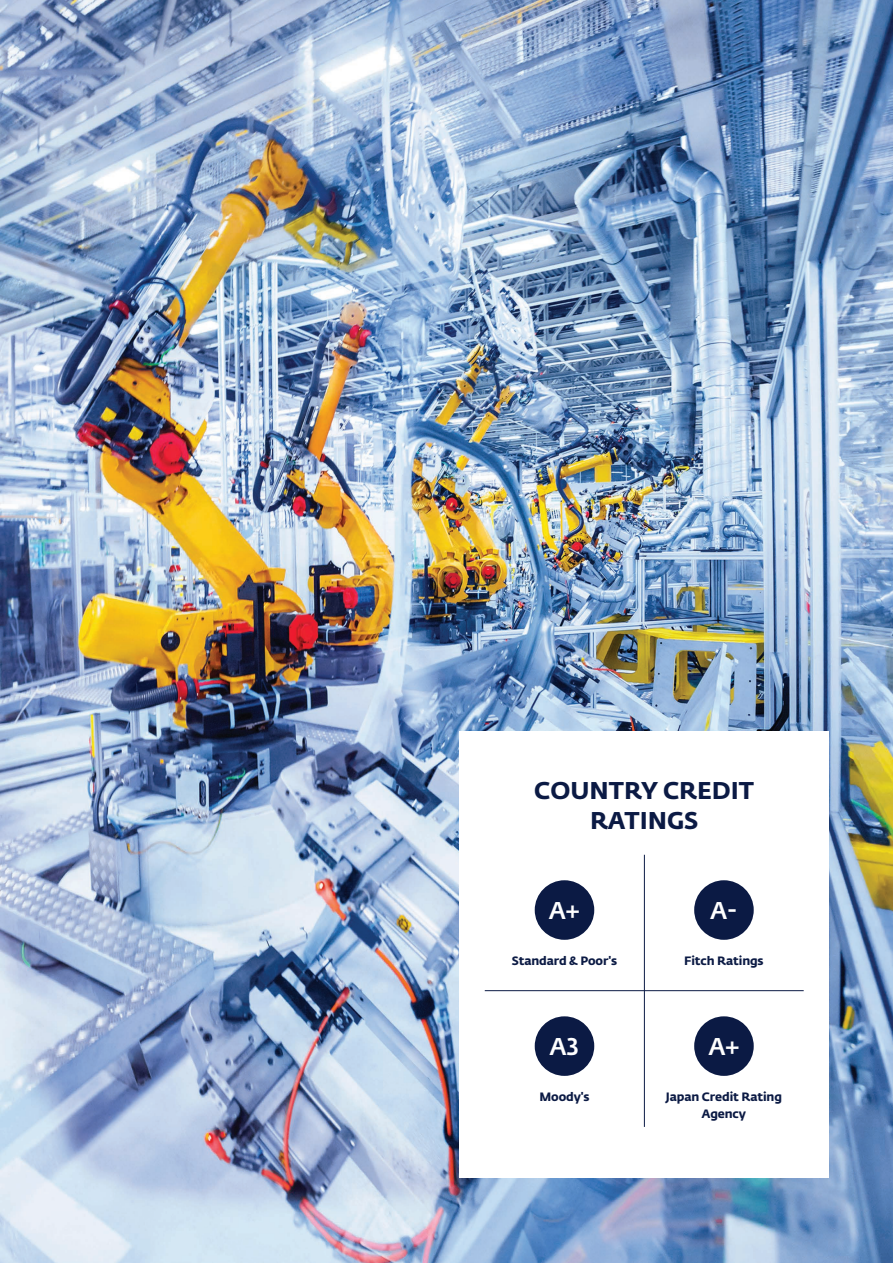
<style>
.page{position:relative;width:893px;height:1263px;background:#fff}
.page>*{position:absolute;margin:0;border:0;box-sizing:border-box;transform-origin:0 0}
.t1{font:700 24px/29.7px "Fedra Sans Pro";color:#0b1a44;text-align:center}
.t2{font:500 24px "Fedra Sans Pro";color:#fff}
.t3{font:700 12px/17px "Fedra Sans Pro";letter-spacing:-.01em;color:#0b1a44;text-align:center}
</style>
<div class="page">
<img style="left:0;top:0;width:893px;height:1263px">
<div style="left:459px;top:731px;width:370px;height:447px;background:#fff"></div>
<div style="left:535px;top:880px;width:59px;height:60px;background:#0b1a44;border-radius:50%"></div>
<div style="left:535px;top:1016px;width:59px;height:60px;background:#0b1a44;border-radius:50%"></div>
<div style="left:694px;top:880px;width:60px;height:60px;background:#0b1a44;border-radius:50%"></div>
<div style="left:694px;top:1016px;width:60px;height:60px;background:#0b1a44;border-radius:50%"></div>
<hr style="left:485px;top:990px;width:319px;height:1px;background:#0b1a44">
<hr style="left:644px;top:855px;width:1px;height:272px;background:#0b1a44">
<h1 class="t1" style="left:534px;top:774px;width:221px">COUNTRY CREDIT<br>RATINGS</h1>
<h1 class="t2" style="left:549px;top:892px;width:32px">A+</h1>
<h1 class="t2" style="left:710px;top:892px;width:29px">A-</h1>
<p class="t3" style="left:512px;top:952px;width:107px">Standard &amp; Poor's</p>
<p class="t3" style="left:684px;top:952px;width:81px">Fitch Ratings</p>
<h1 class="t2" style="left:550px;top:1028px;width:31px">A3</h1>
<h1 class="t2" style="left:709px;top:1028px;width:32px">A+</h1>
<p class="t3" style="left:539px;top:1088px;width:52px">Moody's</p>
<p class="t3" style="left:666px;top:1088px;width:117px">Japan Credit Rating<br>Agency</p>
</div>
